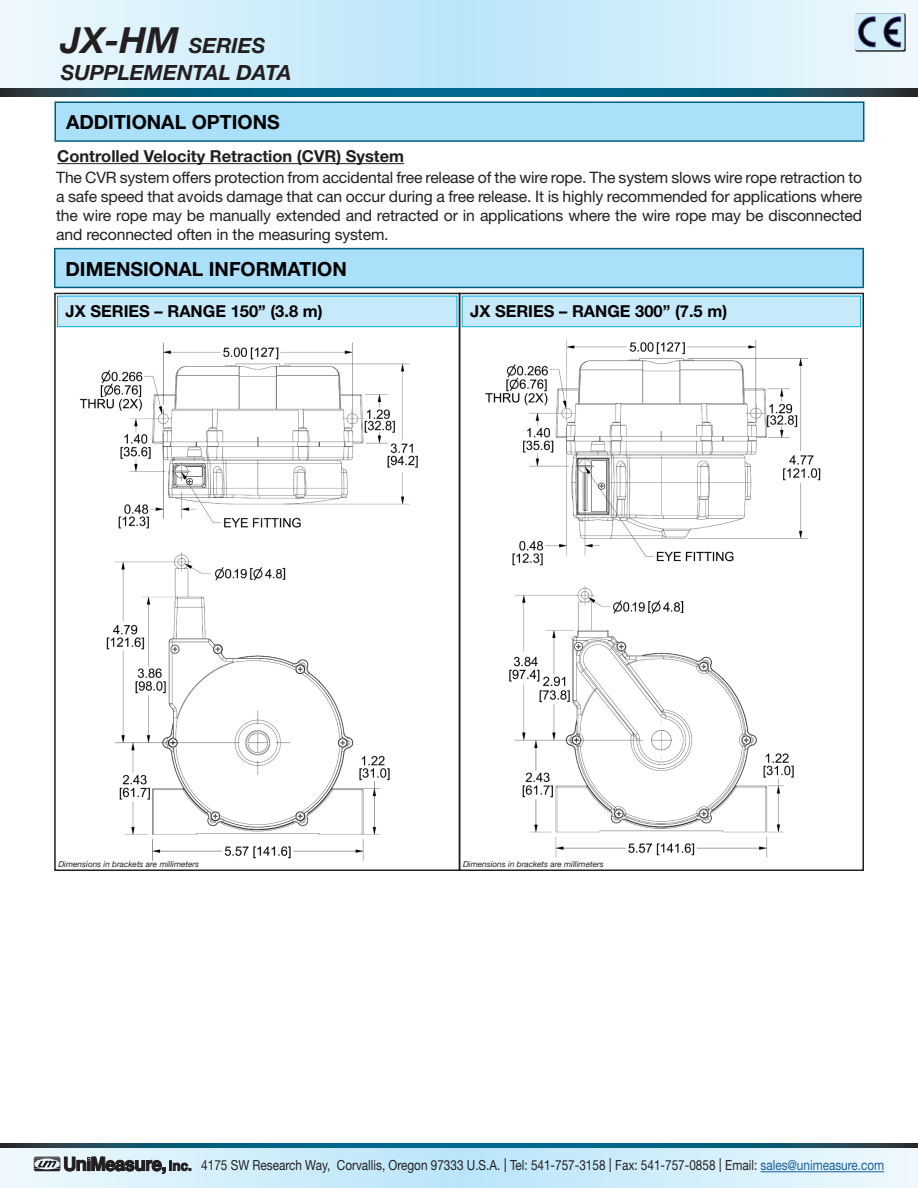
<style>
.page{position:relative;width:918px;height:1188px;background:#fff}
.page>*{position:absolute;margin:0;border:0;box-sizing:border-box;transform-origin:0 0}
.t1{font:italic 700 21px "Helvetica Neue LT Std";color:#231f20}
.t2{font:700 19.5px "Helvetica Neue LT Std";color:#000}
.t3{font:700 16.5px "Helvetica Neue LT Std";color:#000}
.Hanging_indent{font:700 16.5px "Helvetica Neue LT Std";color:#231f20}
.t4{font:15.75px/18.9px "Helvetica Neue LT Std";letter-spacing:-.01em;color:#231f20;text-align:justify}
.t5{font:13.95px "Helvetica Neue LT Std";color:#231f20;scale:.85 1}
.t6{font:italic 8.25px "Helvetica Neue LT Std";color:#231f20}
.s1{font-size:36px}
.s2{font-style:inherit}
.s3{color:#175d9e}
</style>
<div class="page">
<svg style="left:0;top:0;width:918px;height:89px;background:#d0ecf9"></svg>
<svg style="left:0;top:89px;width:918px;height:7px;background:#0b5a76"></svg>
<svg style="left:855px;top:13px;width:51px;height:39px"></svg>
<div style="left:855px;top:14px;width:49px;height:36px;background:#d1eefb;border-radius:2px"></div>
<svg style="left:884px;top:17px;width:17px;height:30px"></svg>
<svg style="left:858px;top:17px;width:17px;height:30px"></svg>
<svg style="left:0;top:1147px;width:918px;height:41px;background:#cceaf7"></svg>
<svg style="left:0;top:1143px;width:918px;height:4px;background:#0b5a76"></svg>
<svg style="left:34px;top:1157px;width:157px;height:17px;background:#848b90"></svg>
<hr style="left:761px;top:1171px;width:123px;height:1px;background:#175d9e">
<img style="left:485px;top:339px;width:336px;height:519px">
<img style="left:79px;top:342px;width:339px;height:519px">
<div style="left:55px;top:249px;width:808px;height:38px;background:#aae0f9"></div>
<hr style="left:54px;top:248px;width:810px;height:1px;background:#005b7f">
<hr style="left:54px;top:249px;width:2px;height:38px;background:#005b7f">
<hr style="left:862px;top:249px;width:2px;height:38px;background:#005b7f">
<hr style="left:54px;top:287px;width:810px;height:1px;background:#005b7f">
<div style="left:54px;top:293px;width:406px;height:578px;border:2px solid #231f20"></div>
<div style="left:57px;top:296px;width:400px;height:31px;background:#c6eafa;border:1px solid #00aeef"></div>
<div style="left:459px;top:293px;width:405px;height:578px;border:2px solid #231f20"></div>
<div style="left:462px;top:296px;width:399px;height:31px;background:#c6eafa;border:1px solid #00aeef"></div>
<div style="left:55px;top:102px;width:809px;height:39px;background:#aae0f9"></div>
<hr style="left:54px;top:101px;width:810px;height:2px;background:#005b7f">
<hr style="left:54px;top:103px;width:2px;height:37px;background:#005b7f">
<hr style="left:863px;top:103px;width:1px;height:37px;background:#005b7f">
<hr style="left:54px;top:140px;width:810px;height:2px;background:#005b7f">
<hr style="left:57px;top:163px;width:347px;height:1px;background:#231f20">
<p class="t1" style="left:61px;top:32px;width:206px"><span class="s1">JX-HM</span> SERIES</p>
<p class="t1" style="left:61px;top:59px;width:232px">SUPPLEMENTAL DATA</p>
<p class="t2" style="left:66px;top:110px;width:215px">ADDITIONAL OPTIONS</p>
<p class="Hanging_indent" style="left:57px;top:146px;width:348px">Controlled Velocity Retraction (CVR) System</p>
<p class="t4" style="left:56px;top:168px;width:808px">The CVR system offers protection from accidental free release of the wire rope. The system slows wire rope retraction to a safe speed that avoids damage that can occur during a free release. It is highly recommended for applications where the wire rope may be manually extended and retracted or in applications where the wire rope may be disconnected and reconnected often in the measuring system.</p>
<p class="t2" style="left:66px;top:257px;width:283px">DIMENSIONAL INFORMATION</p>
<p class="t3" style="left:66px;top:301px;width:259px">JX SERIES – RANGE 150” (3.8 <span class="s2">m</span>)</p>
<p class="t3" style="left:470px;top:301px;width:259px">JX SERIES – RANGE 300” (7.5 <span class="s2">m</span>)</p>
<p class="t6" style="left:59px;top:859px;width:142px">Dimensions in brackets are millimeters</p>
<p class="t6" style="left:463px;top:859px;width:142px">Dimensions in brackets are millimeters</p>
<p class="t5" style="left:201px;top:1157px;width:805px">4175 SW Research Way, Corvallis, Oregon 97333 U.S.A. | Tel: 541-757-3158 | Fax: 541-757-0858 | Email: <span class="s3">sales@unimeasure.com</span></p>
</div>
